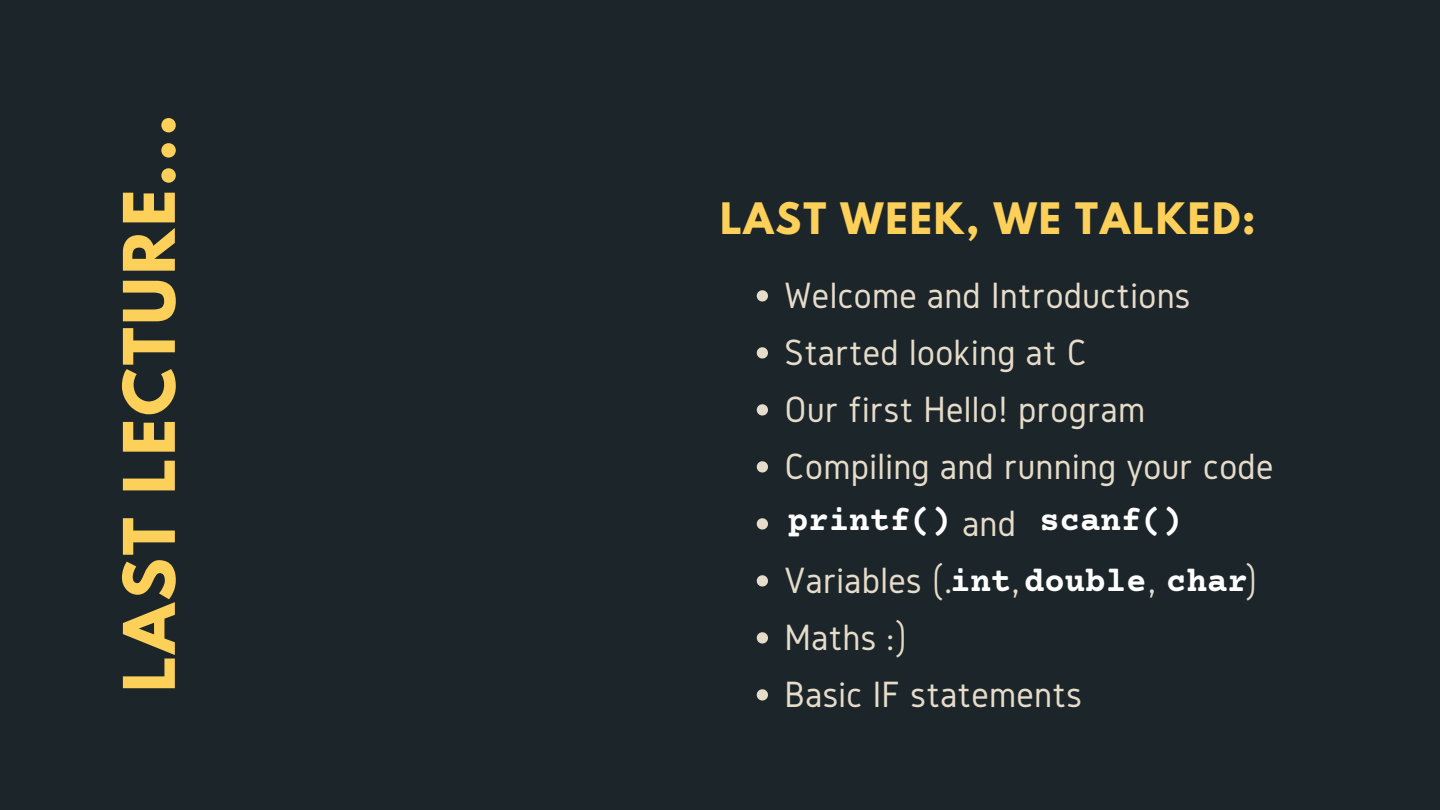
<style>
.page{position:relative;width:1440px;height:810px;background:#1c2529}
.page>*{position:absolute;margin:0;border:0;box-sizing:border-box;transform-origin:0 0}
.t1{font:700 63px "League Spartan";letter-spacing:.05em;color:#fdd05a}
.t2{font:700 38.4px "League Spartan";letter-spacing:.05em;color:#fdd05a}
.t3{font:38px/57px "Gidole";letter-spacing:.01em;color:#e6dcca}
.t4{font:700 34px "Courier Prime";color:#fff}
</style>
<div class="page">
<svg style="left:757px;top:290px;width:11px;height:12px"></svg>
<svg style="left:757px;top:347px;width:11px;height:12px"></svg>
<svg style="left:757px;top:404px;width:11px;height:12px"></svg>
<svg style="left:757px;top:461px;width:11px;height:12px"></svg>
<svg style="left:757px;top:518px;width:11px;height:12px"></svg>
<svg style="left:757px;top:575px;width:11px;height:12px"></svg>
<svg style="left:757px;top:632px;width:11px;height:12px"></svg>
<svg style="left:757px;top:689px;width:11px;height:12px"></svg>
<h1 class="t1" style="left:118px;top:692px;width:579px;rotate:-90deg">LAST LECTURE...</h1>
<p class="t2" style="left:720px;top:199px;width:537px">LAST WEEK, WE TALKED:</p>
<p class="t3" style="left:785px;top:266px;width:407px">Welcome and Introductions</p>
<p class="t3" style="left:785px;top:323px;width:304px">Started looking at C</p>
<p class="t3" style="left:785px;top:380px;width:362px">Our first Hello! program</p>
<p class="t3" style="left:785px;top:437px;width:490px">Compiling and running your code</p>
<p class="t3" style="left:962px;top:494px;width:55px">and</p>
<p class="t3" style="left:785px;top:551px;width:169px">Variables (.</p>
<p class="t4" style="left:788px;top:504px;width:165px">printf()</p>
<p class="t4" style="left:1040px;top:504px;width:144px">scanf()</p>
<p class="t3" style="left:1245px;top:551px;width:14px">)</p>
<p class="t4" style="left:950px;top:565px;width:299px">int double char</p>
<p class="t3" style="left:1012px;top:551px;width:9px">,</p>
<p class="t3" style="left:1148px;top:551px;width:9px">,</p>
<p class="t3" style="left:785px;top:608px;width:299px">Maths :)<br>Basic IF statements</p>
</div>
